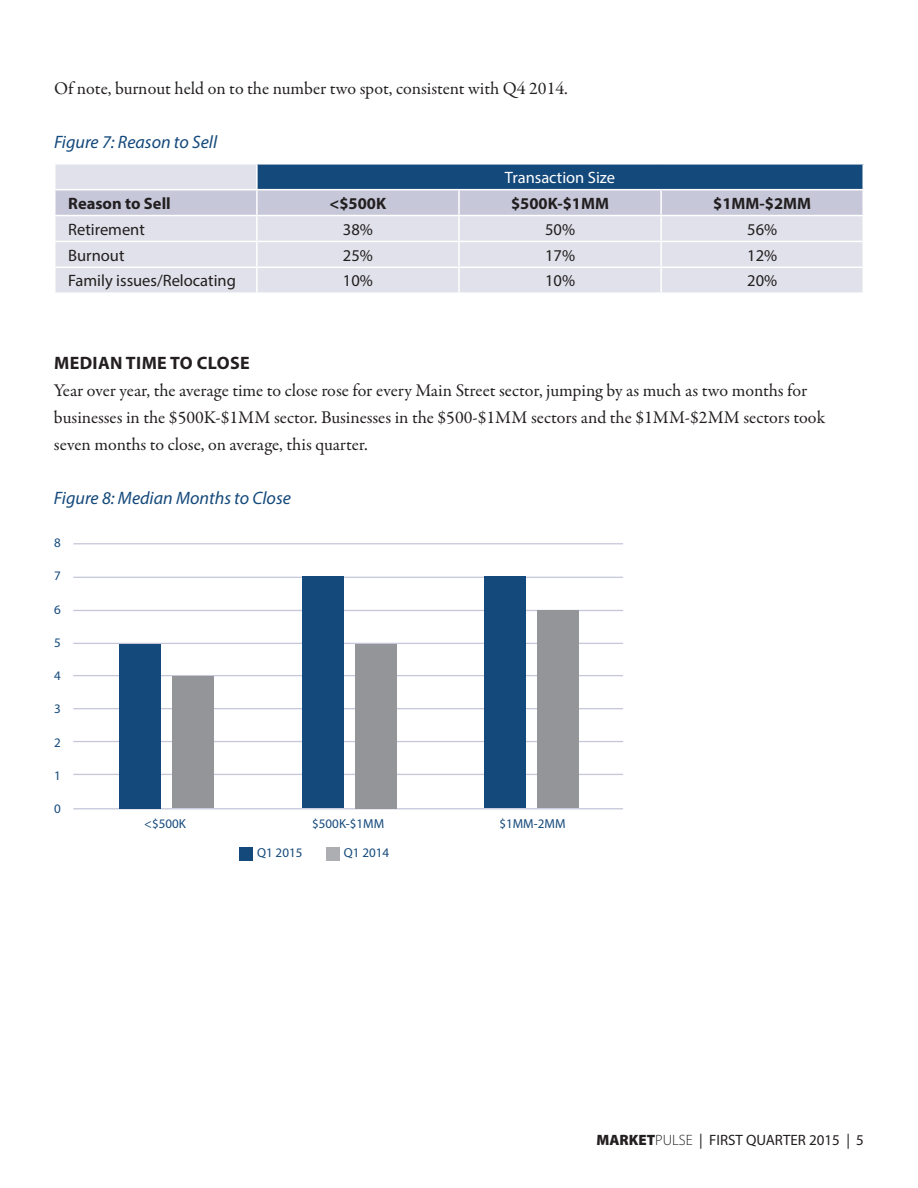
<style>
.page{position:relative;width:918px;height:1188px;background:#fff}
.page>*{position:absolute;margin:0;border:0;box-sizing:border-box;transform-origin:0 0}
.t1{font:18px/27px "Garamond Premr Pro";color:#231f20}
.figure_header{font:italic 18px "Myriad Pro";color:#14497b}
.subhead{font:700 18px "Myriad Pro";letter-spacing:.02em;color:#231f20}
.table_text{font:16.5px "Myriad Pro";color:#231f20}
.table_text-2{font:700 16.5px "Myriad Pro";color:#231f20}
.table_text-3{font:16.5px "Myriad Pro";color:#fff}
.t2{font:15px "Myriad Pro";color:#231f20}
.PULL_QUOTE{font:13.05px "Myriad Pro";color:#14497b}
.s1{font-weight:900}
.s2{font-weight:300}
</style>
<div class="page">
<div style="left:56px;top:165px;width:806px;height:127px;background:#e0e1ea"></div>
<div style="left:257px;top:164px;width:606px;height:26px;background:#14497b"></div>
<svg style="left:56px;top:190px;width:806px;height:25px"></svg>
<hr style="left:257px;top:163px;width:202px;height:2px;background:#fff">
<hr style="left:256px;top:165px;width:2px;height:24px;background:#fff">
<hr style="left:459px;top:163px;width:202px;height:2px;background:#fff">
<hr style="left:661px;top:163px;width:203px;height:2px;background:#fff">
<hr style="left:862px;top:165px;width:2px;height:24px;background:#fff">
<hr style="left:54px;top:189px;width:203px;height:1px;background:#fff">
<hr style="left:257px;top:189px;width:202px;height:1px;background:#fff">
<hr style="left:256px;top:190px;width:2px;height:25px;background:#fff">
<hr style="left:459px;top:189px;width:202px;height:1px;background:#fff">
<hr style="left:458px;top:190px;width:2px;height:25px;background:#fff">
<hr style="left:661px;top:189px;width:203px;height:1px;background:#fff">
<hr style="left:660px;top:190px;width:2px;height:25px;background:#fff">
<hr style="left:54px;top:215px;width:203px;height:1px;background:#fff">
<hr style="left:257px;top:215px;width:202px;height:1px;background:#fff">
<hr style="left:256px;top:216px;width:2px;height:25px;background:#fff">
<hr style="left:459px;top:215px;width:202px;height:1px;background:#fff">
<hr style="left:458px;top:216px;width:2px;height:25px;background:#fff">
<hr style="left:661px;top:215px;width:203px;height:1px;background:#fff">
<hr style="left:660px;top:216px;width:2px;height:25px;background:#fff">
<hr style="left:54px;top:241px;width:203px;height:1px;background:#fff">
<hr style="left:257px;top:241px;width:202px;height:1px;background:#fff">
<hr style="left:256px;top:242px;width:2px;height:25px;background:#fff">
<hr style="left:459px;top:241px;width:202px;height:1px;background:#fff">
<hr style="left:458px;top:242px;width:2px;height:25px;background:#fff">
<hr style="left:661px;top:241px;width:203px;height:1px;background:#fff">
<hr style="left:660px;top:242px;width:2px;height:25px;background:#fff">
<hr style="left:54px;top:267px;width:203px;height:1px;background:#fff">
<hr style="left:257px;top:267px;width:202px;height:1px;background:#fff">
<hr style="left:256px;top:268px;width:2px;height:24px;background:#fff">
<hr style="left:459px;top:267px;width:202px;height:1px;background:#fff">
<hr style="left:458px;top:268px;width:2px;height:24px;background:#fff">
<hr style="left:661px;top:267px;width:203px;height:1px;background:#fff">
<hr style="left:660px;top:268px;width:2px;height:24px;background:#fff">
<hr style="left:73px;top:543px;width:550px;height:1px;background:#c6c8d9">
<hr style="left:73px;top:577px;width:550px;height:1px;background:#c6c8d9">
<hr style="left:73px;top:610px;width:550px;height:1px;background:#c6c8d9">
<hr style="left:73px;top:643px;width:550px;height:1px;background:#c6c8d9">
<hr style="left:73px;top:675px;width:550px;height:1px;background:#c6c8d9">
<hr style="left:73px;top:708px;width:550px;height:1px;background:#c6c8d9">
<hr style="left:73px;top:741px;width:550px;height:1px;background:#c6c8d9">
<hr style="left:73px;top:774px;width:550px;height:1px;background:#c6c8d9">
<hr style="left:73px;top:808px;width:550px;height:1px;background:#c6c8d9">
<div style="left:119px;top:644px;width:42px;height:164px;background:#14497b"></div>
<div style="left:172px;top:676px;width:42px;height:132px;background:#939598"></div>
<div style="left:302px;top:577px;width:42px;height:231px;background:#14497b"></div>
<div style="left:355px;top:644px;width:42px;height:164px;background:#939598"></div>
<div style="left:484px;top:577px;width:42px;height:231px;background:#14497b"></div>
<div style="left:537px;top:610px;width:42px;height:198px;background:#939598"></div>
<div style="left:239px;top:847px;width:14px;height:14px;background:#14497b"></div>
<div style="left:326px;top:847px;width:14px;height:14px;background:#adaeb2"></div>
<p class="t1" style="left:54px;top:75px;width:515px">Of note, burnout held on to the number two spot, consistent with Q4 2014.</p>
<p class="figure_header" style="left:54px;top:131px;width:165px">Figure 7: Reason to Sell</p>
<p class="table_text-3" style="left:505px;top:167px;width:112px">Transaction Size</p>
<p class="table_text-2" style="left:68px;top:192px;width:104px">Reason to Sell</p>
<p class="table_text-2" style="left:330px;top:192px;width:58px">&lt;$500K</p>
<p class="table_text-2" style="left:511px;top:192px;width:99px">$500K-$1MM</p>
<p class="table_text-2" style="left:713px;top:192px;width:99px">$1MM-$2MM</p>
<p class="table_text" style="left:68px;top:219px;width:78px">Retirement</p>
<p class="table_text" style="left:343px;top:219px;width:31px">38%</p>
<p class="table_text" style="left:545px;top:219px;width:31px">50%</p>
<p class="table_text" style="left:747px;top:219px;width:31px">56%</p>
<p class="table_text" style="left:68px;top:245px;width:58px">Burnout</p>
<p class="table_text" style="left:343px;top:245px;width:31px">25%</p>
<p class="table_text" style="left:545px;top:245px;width:31px">17%</p>
<p class="table_text" style="left:747px;top:245px;width:31px">12%</p>
<p class="table_text" style="left:68px;top:271px;width:169px">Family issues/Relocating</p>
<p class="table_text" style="left:343px;top:271px;width:31px">10%</p>
<p class="table_text" style="left:545px;top:271px;width:31px">10%</p>
<p class="table_text" style="left:747px;top:271px;width:31px">20%</p>
<p class="subhead" style="left:54px;top:351px;width:197px">MEDIAN TIME TO CLOSE</p>
<p class="t1" style="left:54px;top:377px;width:773px">Year over year, the average time to close rose for every Main Street sector, jumping by as much as two months for businesses in the $500K-$1MM sector. Businesses in the $500-$1MM sectors and the $1MM-$2MM sectors took seven months to close, on average, this quarter.</p>
<p class="figure_header" style="left:54px;top:487px;width:238px">Figure 8: Median Months to Close</p>
<p class="PULL_QUOTE" style="left:54px;top:535px;width:8px">8</p>
<p class="PULL_QUOTE" style="left:54px;top:568px;width:8px">7</p>
<p class="PULL_QUOTE" style="left:54px;top:601px;width:8px">6</p>
<p class="PULL_QUOTE" style="left:54px;top:634px;width:8px">5</p>
<p class="PULL_QUOTE" style="left:54px;top:668px;width:8px">4</p>
<p class="PULL_QUOTE" style="left:54px;top:701px;width:8px">3</p>
<p class="PULL_QUOTE" style="left:54px;top:734px;width:8px">2</p>
<p class="PULL_QUOTE" style="left:54px;top:768px;width:8px">1</p>
<p class="PULL_QUOTE" style="left:54px;top:801px;width:8px">0</p>
<p class="PULL_QUOTE" style="left:144px;top:816px;width:43px">&lt;$500K</p>
<p class="PULL_QUOTE" style="left:312px;top:816px;width:74px">$500K-$1MM</p>
<p class="PULL_QUOTE" style="left:499px;top:816px;width:68px">$1MM-2MM</p>
<p class="PULL_QUOTE" style="left:257px;top:845px;width:47px">Q1 2015</p>
<p class="PULL_QUOTE" style="left:344px;top:845px;width:47px">Q1 2014</p>
<p class="t2" style="left:596px;top:1131px;width:269px"><span class="s1">MARKET</span><span class="s2">PULSE</span> | FIRST QUARTER 2015 | 5</p>
</div>
